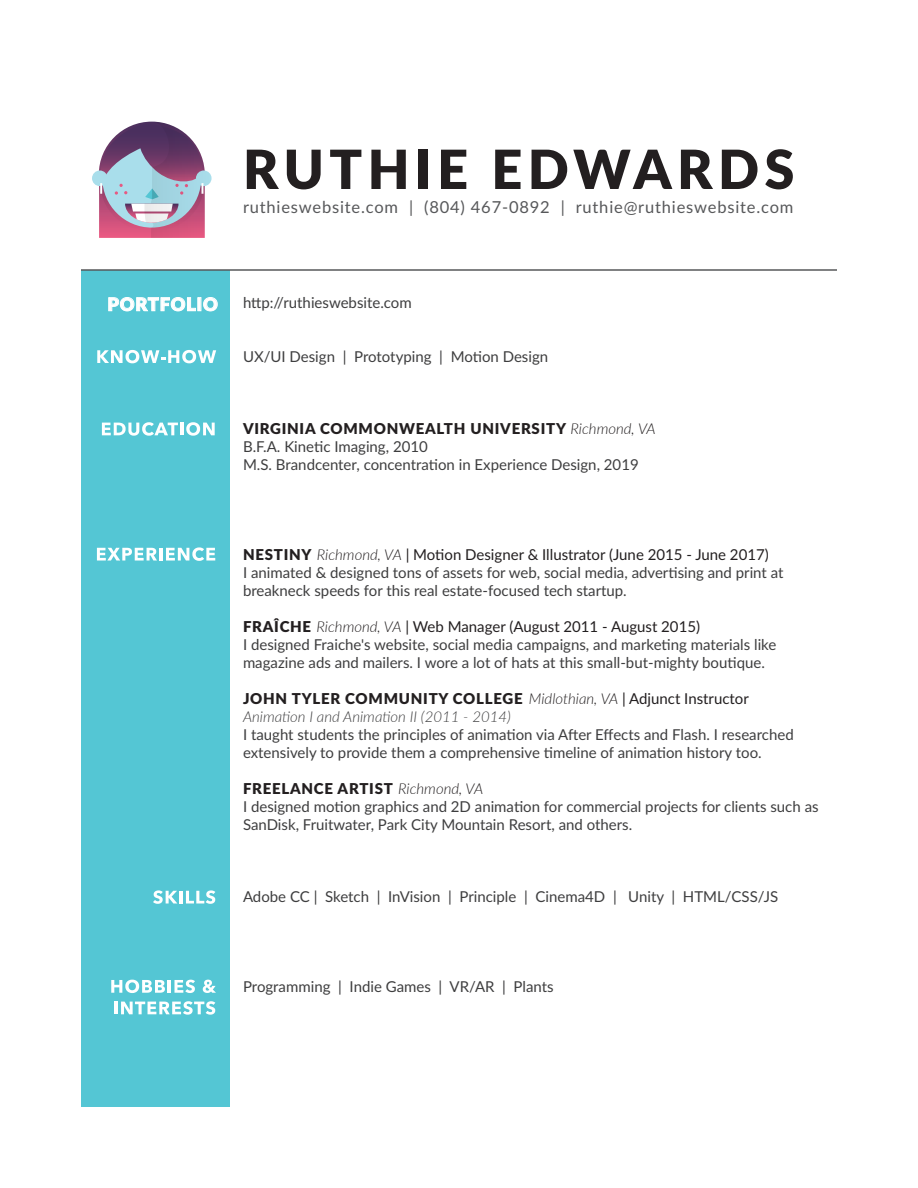
<style>
.page{position:relative;width:918px;height:1188px;background:#fff}
.page>*{position:absolute;margin:0;border:0;box-sizing:border-box;transform-origin:0 0}
.t1{font:900 54px "Lato";letter-spacing:.1em;color:#231f20}
.t2{font:900 18px "Lato";letter-spacing:.05em;color:#fff}
.t3{font:16.5px "Lato";letter-spacing:.05em;color:#57585a}
.t4{font:15px/18px "Lato";color:#3e3e3f}
.t5{font:italic 300 15px/18px "Lato";color:#3e3e3f}
.s1{font-weight:900;color:#231f20}
.s2{font-weight:300;font-style:italic;color:#231f20}
.s3{color:#231f20}
.s4{font-weight:900;font-style:normal;color:#231f20}
.s5{font-weight:400;font-style:normal;color:#231f20}
</style>
<div class="page">
<div style="left:81px;top:270px;width:149px;height:837px;background:#54c6d4"></div>
<hr style="left:81px;top:269px;width:756px;height:2px;background:#57585a">
<svg style="left:97px;top:350px;width:119px;height:13px"></svg>
<svg style="left:102px;top:422px;width:113px;height:14px"></svg>
<svg style="left:97px;top:547px;width:118px;height:14px"></svg>
<svg style="left:153px;top:890px;width:62px;height:14px"></svg>
<svg style="left:111px;top:980px;width:84px;height:13px"></svg>
<svg style="left:203px;top:980px;width:13px;height:13px"></svg>
<hr style="left:114px;top:1002px;width:4px;height:12px;background:#fff">
<svg style="left:121px;top:1001px;width:94px;height:14px"></svg>
<svg style="left:108px;top:297px;width:88px;height:14px"></svg>
<div style="left:198px;top:297px;width:3px;height:14px;border:1px solid #fff"></div>
<svg style="left:203px;top:297px;width:15px;height:14px"></svg>
<div style="left:92px;top:170px;width:16px;height:16px;background:#a9deeb;border-radius:50%"></div>
<svg style="left:99px;top:122px;width:113px;height:116px"></svg>
<h1 class="t1" style="left:243px;top:129px;width:553px">RUTHIE EDWARDS</h1>
<p class="t3" style="left:243px;top:195px;width:552px">ruthieswebsite.com | (804) 467-0892 | ruthie@ruthieswebsite.com</p>
<p class="t2" style="left:107px;top:291px;width:112px">PORTFOLIO</p>
<p class="t4" style="left:243px;top:293px;width:170px">http://ruthieswebsite.com</p>
<p class="t4" style="left:243px;top:347px;width:307px">UX/UI Design | Prototyping | Motion Design</p>
<p class="t4" style="left:243px;top:419px;width:414px"><span class="s1">VIRGINIA COMMONWEALTH UNIVERSITY</span> <span class="s2">Richmond, VA<br></span>B.F.A. Kinetic Imaging, 2010<br>M.S. Brandcenter, concentration in Experience Design, 2019</p>
<p class="t4" style="left:243px;top:545px;width:542px"><span class="s1">NESTINY</span> <span class="s2">Richmond, VA</span> <span class="s3">| Motion Designer &amp; Illustrator (June 2015 - June 2017)<br></span>I animated &amp; designed tons of assets for web, social media, advertising and print at breakneck speeds for this real estate-focused tech startup.</p>
<p class="t4" style="left:243px;top:617px;width:535px"><span class="s1">FRAÎCHE</span> <span class="s2">Richmond, VA</span> <span class="s3">| Web Manager (August 2011 - August 2015)<br></span>I designed Fraiche's website, social media campaigns, and marketing materials like magazine ads and mailers. I wore a lot of hats at this small-but-mighty boutique.</p>
<p class="t5" style="left:243px;top:689px;width:507px"><span class="s4">JOHN TYLER COMMUNITY COLLEGE</span> <span class="s3">Midlothian, VA</span> <span class="s5">| Adjunct Instructor<br></span>Animation I and Animation II (2011 - 2014)</p>
<p class="t4" style="left:243px;top:725px;width:552px">I taught students the principles of animation via After Effects and Flash. I researched extensively to provide them a comprehensive timeline of animation history too.</p>
<p class="t4" style="left:243px;top:779px;width:577px"><span class="s1">FREELANCE ARTIST</span> <span class="s2">Richmond, VA<br></span>I designed motion graphics and 2D animation for commercial projects for clients such as<br>SanDisk, Fruitwater, Park City Mountain Resort, and others.</p>
<p class="t4" style="left:243px;top:887px;width:537px">Adobe CC | Sketch | InVision | Principle | Cinema4D | Unity | HTML/CSS/JS</p>
<p class="t4" style="left:243px;top:977px;width:312px">Programming | Indie Games | VR/AR | Plants</p>
</div>
